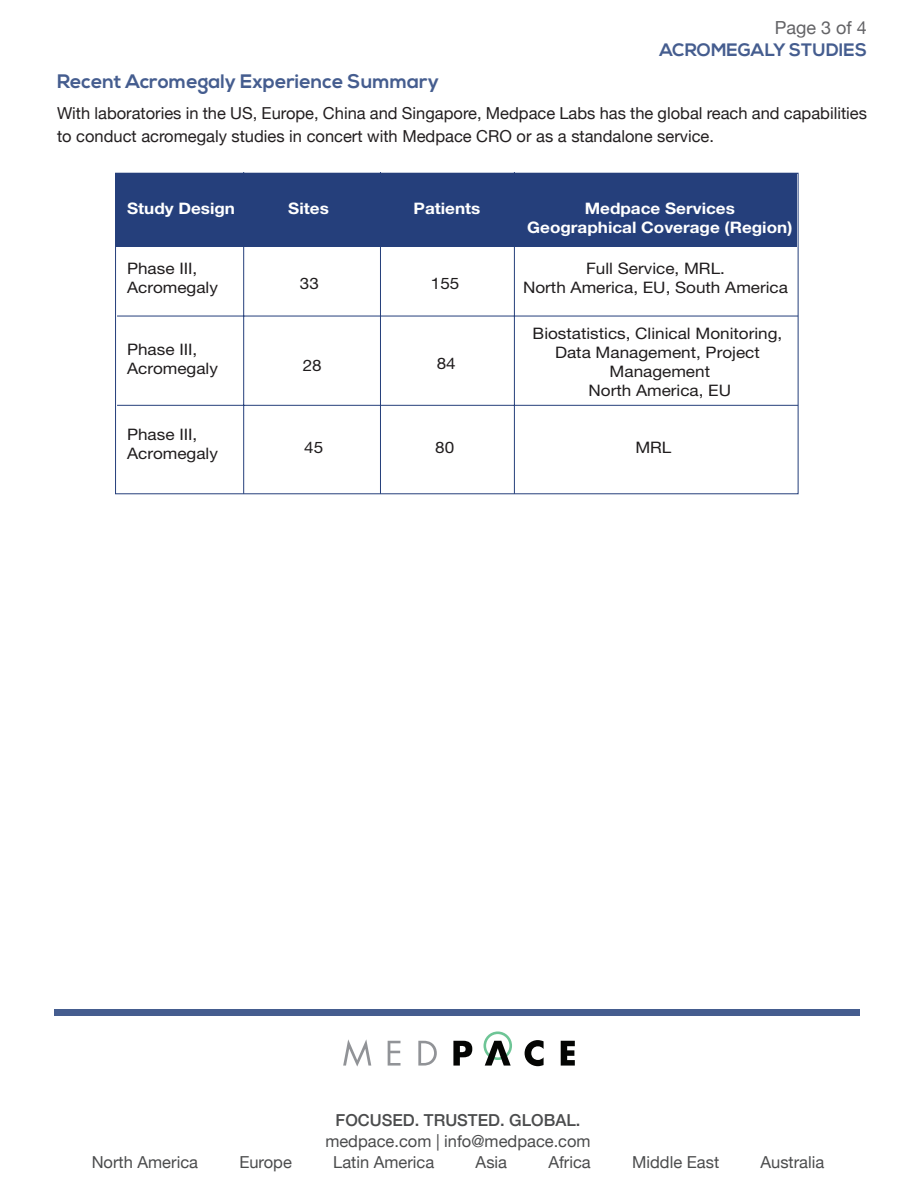
<style>
.page{position:relative;width:918px;height:1188px;background:#fff}
.page>*{position:absolute;margin:0;border:0;box-sizing:border-box;transform-origin:0 0}
.t1{font:700 19.5px "Nexa";color:#455d8f}
.t2{font:700 18px "Nexa";color:#455d8f}
.t3{font:18px "Helvetica Neue";color:#636366}
.t4{font:16.5px/22.5px "Helvetica Neue";color:#231f20}
.t5{font:16.5px "Helvetica Neue";color:#4b4c4d}
.t6{font:500 16.5px "Helvetica Neue";color:#4b4c4d}
.t7{font:15.9px/19px "Helvetica Neue";color:#201d1e;scale:1.08 1}
.t8{font:700 15.9px/19px "Helvetica Neue";color:#fff;text-align:center;scale:1.08 1}
</style>
<div class="page">
<div style="left:54px;top:1009px;width:806px;height:6px;background:#455d8f"></div>
<svg style="left:343px;top:1039px;width:28px;height:28px"></svg>
<svg style="left:388px;top:1041px;width:12px;height:25px"></svg>
<svg style="left:418px;top:1041px;width:19px;height:25px"></svg>
<svg style="left:453px;top:1041px;width:19px;height:25px"></svg>
<svg style="left:484px;top:1031px;width:28px;height:35px"></svg>
<svg style="left:525px;top:1040px;width:19px;height:26px"></svg>
<svg style="left:561px;top:1041px;width:14px;height:25px"></svg>
<div style="left:116px;top:173px;width:681px;height:74px;background:#253f7b"></div>
<hr style="left:243px;top:172px;width:1px;height:322px;background:#253f7b">
<hr style="left:380px;top:172px;width:1px;height:322px;background:#253f7b">
<hr style="left:117px;top:316px;width:681px;height:1px;background:#253f7b">
<hr style="left:117px;top:405px;width:681px;height:1px;background:#253f7b">
<hr style="left:514px;top:172px;width:1px;height:322px;background:#253f7b">
<p class="t3" style="left:775px;top:14px;width:94px">Page 3 of 4</p>
<p class="t2" style="left:659px;top:39px;width:209px">ACROMEGALY STUDIES</p>
<p class="t1" style="left:57px;top:70px;width:384px">Recent Acromegaly Experience Summary</p>
<p class="t4" style="left:57px;top:103px;width:812px">With laboratories in the US, Europe, China and Singapore, Medpace Labs has the global reach and capabilities to conduct acromegaly studies in concert with Medpace CRO or as a standalone service.</p>
<p class="t8" style="left:127px;top:199px;width:102px">Study Design</p>
<p class="t7" style="left:127px;top:260px;width:86px">Phase III,<br>Acromegaly</p>
<p class="t7" style="left:127px;top:341px;width:86px">Phase III,<br>Acromegaly</p>
<p class="t7" style="left:127px;top:426px;width:86px">Phase III,<br>Acromegaly</p>
<p class="t8" style="left:288px;top:199px;width:39px">Sites</p>
<p class="t8" style="left:414px;top:199px;width:63px">Patients</p>
<p class="t8" style="left:527px;top:199px;width:247px">Medpace Services<br>Geographical Coverage (Region)</p>
<p class="t7" style="left:300px;top:274px;width:19px">33</p>
<p class="t7" style="left:303px;top:357px;width:19px">28</p>
<p class="t7" style="left:431px;top:274px;width:28px">155</p>
<p class="t7" style="left:437px;top:355px;width:19px">84</p>
<p class="t7" style="left:523px;top:260px;width:247px;text-align:center">Full Service, MRL.<br>North America, EU, South America</p>
<p class="t7" style="left:533px;top:325px;width:233px;text-align:center">Biostatistics, Clinical Monitoring,<br>Data Management, Project<br>Management<br>North America, EU</p>
<p class="t7" style="left:304px;top:439px;width:19px">45</p>
<p class="t7" style="left:435px;top:439px;width:19px">80</p>
<p class="t7" style="left:635px;top:439px;width:35px">MRL</p>
<p class="t6" style="left:336px;top:1107px;width:246px">FOCUSED. TRUSTED. GLOBAL.</p>
<p class="t5" style="left:325px;top:1129px;width:267px">medpace.com | info@medpace.com</p>
<p class="t5" style="left:92px;top:1150px;width:108px">North America</p>
<p class="t5" style="left:239px;top:1150px;width:54px">Europe</p>
<p class="t5" style="left:333px;top:1150px;width:103px">Latin America</p>
<p class="t5" style="left:476px;top:1150px;width:33px">Asia</p>
<p class="t5" style="left:548px;top:1150px;width:44px">Africa</p>
<p class="t5" style="left:632px;top:1150px;width:89px">Middle East</p>
<p class="t5" style="left:761px;top:1150px;width:65px">Australia</p>
</div>
